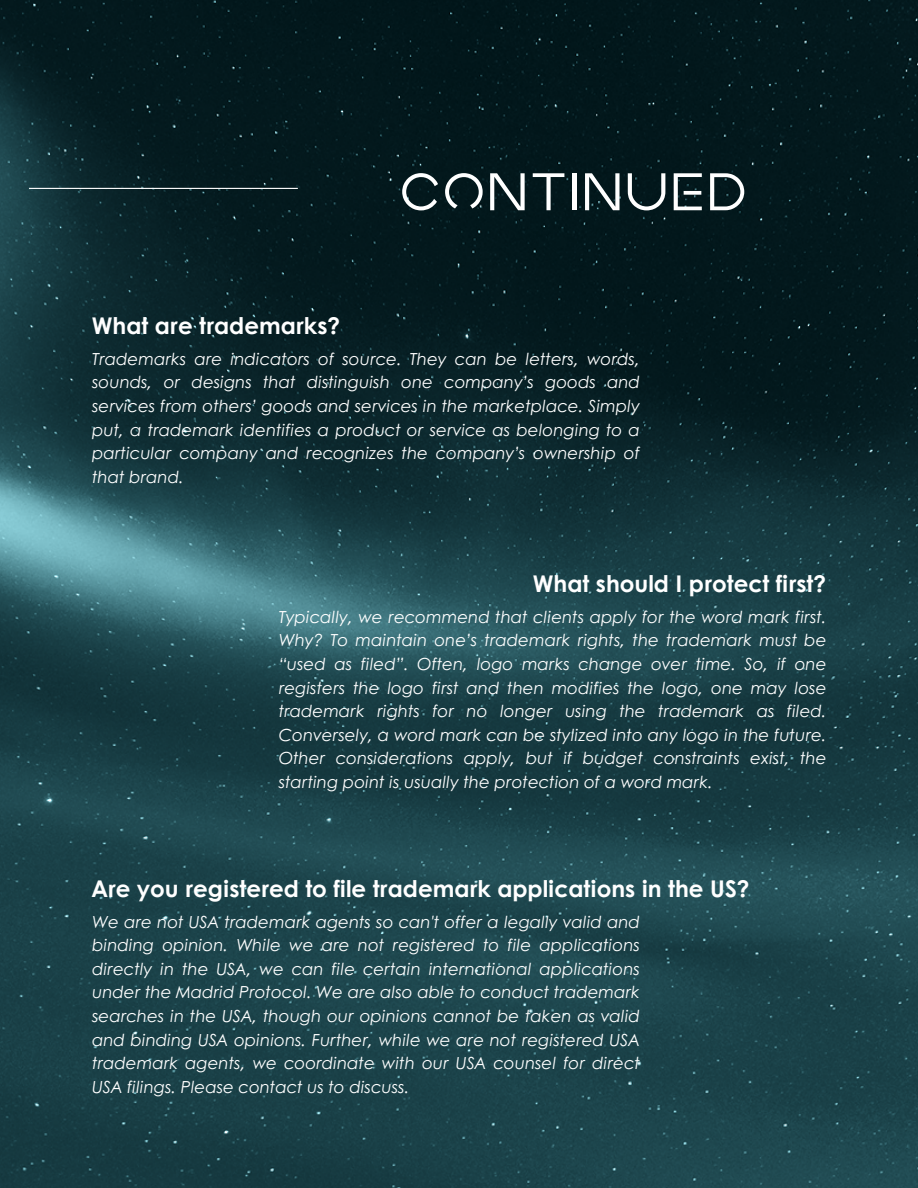
<style>
.page{position:relative;width:918px;height:1188px;background:#fff}
.page>*{position:absolute;margin:0;border:0;box-sizing:border-box;transform-origin:0 0}
.t1{font:59.25px "Earth Orbiter";color:#fff}
.t2{font:700 23.1px "Century Gothic";color:#fff}
.t3{font:italic 16.65px/23.7px "Century Gothic";color:#fff;text-align:justify}
</style>
<div class="page">
<img style="left:0;top:0;width:918px;height:1188px">
<hr style="left:29px;top:188px;width:269px;height:1px;background:#fff">
<p class="t1" style="left:399px;top:162px;width:350px">CONTINUED</p>
<p class="t2" style="left:92px;top:308px;width:250px">What are trademarks?</p>
<p class="t3" style="left:92px;top:346px;width:549px">Trademarks are indicators of source. They can be letters, words, sounds, or designs that distinguish one company’s goods and services from others’ goods and services in the marketplace. Simply put, a trademark identifies a product or service as belonging to a particular company and recognizes the company’s ownership of that brand.</p>
<p class="t2" style="left:533px;top:566px;width:295px">What should I protect first?</p>
<p class="t3" style="left:278px;top:604px;width:549px">Typically, we recommend that clients apply for the word mark first.<br>Why? To maintain one’s trademark rights, the trademark must be “used as filed”. Often, logo marks change over time. So, if one registers the logo first and then modifies the logo, one may lose trademark rights for no longer using the trademark as filed.<br>Conversely, a word mark can be stylized into any logo in the future.<br>Other considerations apply, but if budget constraints exist, the starting point is usually the protection of a word mark.</p>
<p class="t2" style="left:92px;top:871px;width:659px">Are you registered to file trademark applications in the US?</p>
<p class="t3" style="left:92px;top:909px;width:549px">We are not USA trademark agents so can't offer a legally valid and binding opinion. While we are not registered to file applications directly in the USA, we can file certain international applications under the Madrid Protocol. We are also able to conduct trademark searches in the USA, though our opinions cannot be taken as valid and binding USA opinions. Further, while we are not registered USA trademark agents, we coordinate with our USA counsel for direct USA filings. Please contact us to discuss.</p>
</div>
